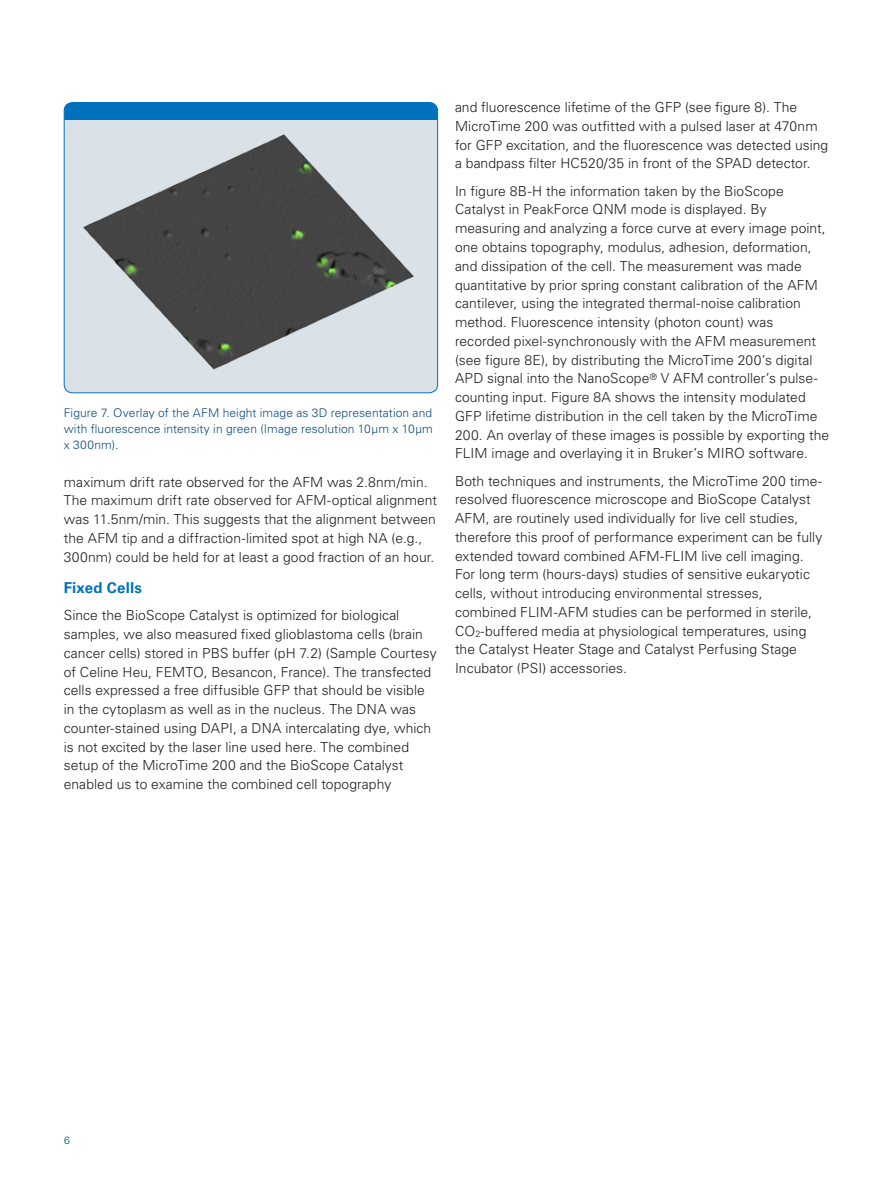
<style>
.page{position:relative;width:893px;height:1187px;background:#fff}
.page>*{position:absolute;margin:0;border:0;box-sizing:border-box;transform-origin:0 0}
.application_body{font:700 15px "Univers LT Std";letter-spacing:.015em;color:#0072bc}
.application_body-2{font:300 13.8px/18.8px "Univers LT Std";letter-spacing:.005em;color:#231f20}
.application_legend{font:300 12px/15.8px "Univers LT Std";letter-spacing:.01em;color:#0e4c7d;text-align:justify}
.application_legend-2{font:300 10.5px "Univers LT Std";color:#004a7f}
</style>
<div class="page">
<div style="left:64px;top:102px;width:374px;height:291px;background:#dae2e7;border-radius:9px"></div>
<div style="left:64px;top:102px;width:374px;height:17px;background:#0071bc"></div>
<div style="left:64px;top:102px;width:374px;height:291px;border:1px solid #0071bc;border-radius:9px"></div>
<img style="left:83px;top:134px;width:331px;height:236px">
<p class="application_legend" style="left:64px;top:405px;width:371px">Figure 7. Overlay of the AFM height image as 3D representation and with fluorescence intensity in green (Image resolution 10µm x 10µm x 300nm).</p>
<p class="application_body-2" style="left:64px;top:472px;width:375px">maximum drift rate observed for the AFM was 2.8nm/min.<br>The maximum drift rate observed for AFM-optical alignment was 11.5nm/min. This suggests that the alignment between the AFM tip and a diffraction-limited spot at high NA (e.g., 300nm) could be held for at least a good fraction of an hour.</p>
<p class="application_body" style="left:64px;top:579px;width:80px">Fixed Cells</p>
<p class="application_body-2" style="left:64px;top:606px;width:374px">Since the BioScope Catalyst is optimized for biological samples, we also measured fixed glioblastoma cells (brain cancer cells) stored in PBS buffer (pH 7.2) (Sample Courtesy of Celine Heu, FEMTO, Besancon, France). The transfected cells expressed a free diffusible GFP that should be visible in the cytoplasm as well as in the nucleus. The DNA was counter-stained using DAPI, a DNA intercalating dye, which is not excited by the laser line used here. The combined setup of the MicroTime 200 and the BioScope Catalyst enabled us to examine the combined cell topography</p>
<p class="application_body-2" style="left:455px;top:98px;width:375px">and fluorescence lifetime of the GFP (see figure 8). The MicroTime 200 was outfitted with a pulsed laser at 470nm for GFP excitation, and the fluorescence was detected using a bandpass filter HC520/35 in front of the SPAD detector.</p>
<p class="application_body-2" style="left:455px;top:181px;width:376px">In figure 8B-H the information taken by the BioScope Catalyst in PeakForce QNM mode is displayed. By measuring and analyzing a force curve at every image point, one obtains topography, modulus, adhesion, deformation, and dissipation of the cell. The measurement was made quantitative by prior spring constant calibration of the AFM cantilever, using the integrated thermal-noise calibration method. Fluorescence intensity (photon count) was recorded pixel-synchronously with the AFM measurement (see figure 8E), by distributing the MicroTime 200’s digital APD signal into the NanoScope<sup>®</sup> V AFM controller’s pulse&shy;counting input. Figure 8A shows the intensity modulated GFP lifetime distribution in the cell taken by the MicroTime 200. An overlay of these images is possible by exporting the FLIM image and overlaying it in Bruker’s MIRO software.</p>
<p class="application_body-2" style="left:455px;top:471px;width:369px">Both techniques and instruments, the MicroTime 200 time&shy;resolved fluorescence microscope and BioScope Catalyst AFM, are routinely used individually for live cell studies, therefore this proof of performance experiment can be fully extended toward combined AFM-FLIM live cell imaging.<br>For long term (hours-days) studies of sensitive eukaryotic cells, without introducing environmental stresses, combined FLIM-AFM studies can be performed in sterile, CO<sub>2</sub>-buffered media at physiological temperatures, using the Catalyst Heater Stage and Catalyst Perfusing Stage Incubator (PSI) accessories.</p>
<p class="application_legend-2" style="left:64px;top:1133px;width:7px">6</p>
</div>
